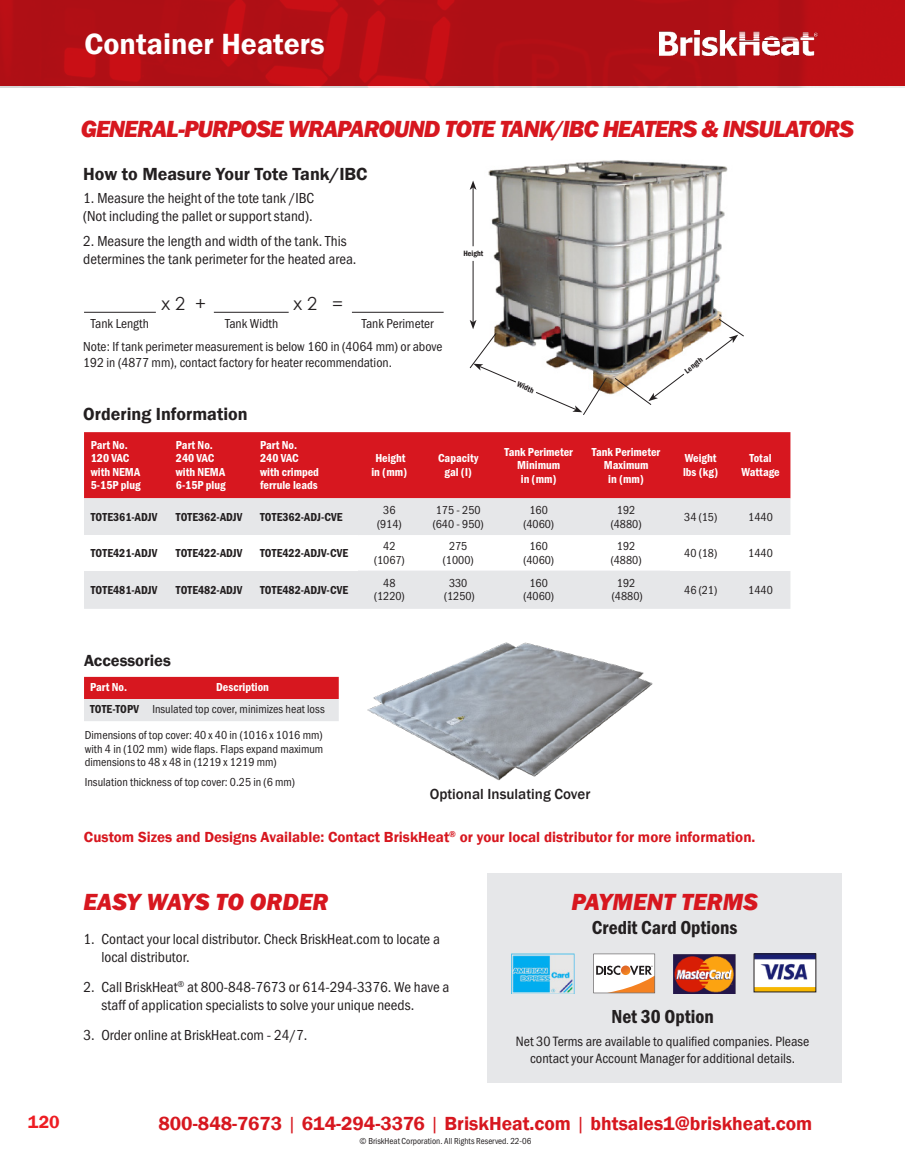
<style>
.page{position:relative;width:905px;height:1175px;background:#fff}
.page>*{position:absolute;margin:0;border:0;box-sizing:border-box;transform-origin:0 0}
.t1{font:600 30px "Franklin Gothic";color:#fff}
.CH{font:italic 800 24px "Franklin Gothic";letter-spacing:-.04em;color:#d7171f}
.CH-2{font:italic 800 24px "Franklin Gothic";color:#d7171f}
.t2{font:600 19.5px "Franklin Gothic";color:#d7171f}
.CH-3{font:19.5px "Franklin Gothic URW Con Dem";color:#231f20}
.Header_1{font:600 18px "Franklin Gothic";color:#231f20}
.t3{font:18px "Century Gothic";color:#231f20}
.t4{font:600 18px "Franklin Gothic";color:#ee1d23}
.Header_2{font:600 16.5px "Franklin Gothic";color:#231f20}
.t5{font:15px/18px "Franklin Gothic URW Cond";color:#231f20}
.t6{font:600 15px "Franklin Gothic";color:#d7171f}
.t7{font:500 15px "Franklin Gothic";color:#231f20}
.t8{font:14.1px/16.8px "Franklin Gothic URW Cond";color:#231f20;text-align:center}
.t9{font:13.5px/16.5px "Franklin Gothic URW Cond";color:#231f20}
.t10{font:12px/13.5px "Franklin Gothic URW Cond";color:#231f20;text-align:center}
.t11{font:12px/13.5px "Franklin Gothic URW Con Dem";color:#fff;text-align:center}
.t12{font:12px "Franklin Gothic URW Con Dem";color:#231f20}
.t13{font:9px "Franklin Gothic URW Cond";color:#231f20}
.t14{font:600 condensed 7.95px "Franklin Gothic";color:#231f20}
.s1{font-weight:400}
</style>
<div class="page">
<img style="left:0;top:0;width:904px;height:87px">
<img style="left:659px;top:30px;width:159px;height:26px">
<svg style="left:84px;top:677px;width:255px;height:44px;background:#de7f84"></svg>
<hr style="left:84px;top:312px;width:72px;height:1px;background:#231f20">
<hr style="left:214px;top:312px;width:75px;height:1px;background:#231f20">
<hr style="left:352px;top:312px;width:91px;height:1px;background:#231f20">
<img style="left:488px;top:160px;width:240px;height:235px">
<hr style="left:473px;top:187px;width:1px;height:59px;background:#231f20">
<svg style="left:469px;top:180px;width:7px;height:10px"></svg>
<hr style="left:473px;top:261px;width:1px;height:61px;background:#231f20">
<svg style="left:469px;top:320px;width:47px;height:63px"></svg>
<svg style="left:535px;top:377px;width:72px;height:38px"></svg>
<svg style="left:614px;top:373px;width:70px;height:32px"></svg>
<svg style="left:704px;top:318px;width:40px;height:42px"></svg>
<img style="left:367px;top:642px;width:286px;height:139px">
<div style="left:84px;top:432px;width:706px;height:66px;background:#d7171f"></div>
<div style="left:84px;top:498px;width:706px;height:111px;background:#e6e7e9"></div>
<div style="left:84px;top:535px;width:85px;height:35px;background:#fff"></div>
<div style="left:169px;top:535px;width:84px;height:35px;background:#fff"></div>
<div style="left:253px;top:535px;width:105px;height:35px;background:#fff"></div>
<svg style="left:358px;top:535px;width:312px;height:35px"></svg>
<div style="left:670px;top:535px;width:60px;height:35px;background:#fff"></div>
<div style="left:730px;top:535px;width:60px;height:35px;background:#fff"></div>
<div style="left:487px;top:872px;width:355px;height:210px;background:#e6e7e9"></div>
<svg style="left:593px;top:953px;width:62px;height:40px;background:#e2d0c2"></svg>
<img style="left:511px;top:953px;width:63px;height:40px">
<img style="left:673px;top:954px;width:62px;height:39px">
<img style="left:755px;top:955px;width:59px;height:35px">
<div style="left:753px;top:953px;width:63px;height:39px;border:1px solid #231f20"></div>
<h1 class="t1" style="left:85px;top:26px;width:241px">Container Heaters</h1>
<p class="t4" style="left:28px;top:1111px;width:33px">120</p>
<p class="CH" style="left:81px;top:113px;width:774px">GENERAL-PURPOSE WRAPAROUND TOTE TANK/IBC HEATERS &amp; INSULATORS</p>
<p class="Header_1" style="left:83px;top:163px;width:286px">How to Measure Your Tote Tank/IBC</p>
<p class="t5" style="left:83px;top:188px;width:232px">1. Measure the height of the tote tank /IBC (Not including the pallet or support stand).</p>
<p class="t5" style="left:83px;top:231px;width:274px">2. Measure the length and width of the tank. This determines the tank perimeter for the heated area.</p>
<p class="t3" style="left:161px;top:291px;width:46px">x 2 +</p>
<p class="t3" style="left:293px;top:291px;width:51px">x 2 =</p>
<p class="t9" style="left:362px;top:315px;width:73px">Tank Perimeter</p>
<p class="t9" style="left:83px;top:337px;width:360px">Note: If tank perimeter measurement is below 160 in (4064 mm) or above<br>192 in (4877 mm), contact factory for heater recommendation.</p>
<p class="t9" style="left:91px;top:315px;width:60px">Tank Length</p>
<p class="t9" style="left:225px;top:315px;width:55px">Tank Width</p>
<p class="Header_1" style="left:83px;top:402px;width:166px">Ordering Information</p>
<p class="t14" style="left:463px;top:248px;width:21px">Height</p>
<p class="t11" style="left:91px;top:438px;width:39px">Part No.</p>
<p class="t11" style="left:91px;top:451px;width:40px">120 VAC</p>
<p class="t11" style="left:91px;top:465px;width:51px">with NEMA</p>
<p class="t11" style="left:91px;top:478px;width:51px">5-15P plug</p>
<p class="t11" style="left:176px;top:438px;width:39px">Part No.</p>
<p class="t11" style="left:176px;top:451px;width:40px">240 VAC</p>
<p class="t11" style="left:176px;top:465px;width:51px">with NEMA</p>
<p class="t11" style="left:176px;top:478px;width:51px">6-15P plug</p>
<p class="t11" style="left:260px;top:438px;width:39px">Part No.</p>
<p class="t11" style="left:260px;top:451px;width:60px;text-align:left">240 VAC with crimped</p>
<p class="t11" style="left:260px;top:478px;width:59px">ferrule leads</p>
<p class="t11" style="left:375px;top:451px;width:32px">Height</p>
<p class="t11" style="left:371px;top:465px;width:37px">in (mm)</p>
<p class="t11" style="left:438px;top:451px;width:42px">Capacity</p>
<p class="t11" style="left:444px;top:465px;width:29px">gal (l)</p>
<p class="t14" style="left:520px;top:379px;width:19px;rotate:24deg">Width</p>
<p class="t11" style="left:504px;top:444px;width:70px">Tank Perimeter<br>Minimum</p>
<p class="t11" style="left:521px;top:471px;width:37px">in (mm)</p>
<p class="t11" style="left:592px;top:444px;width:70px">Tank Perimeter<br>Maximum</p>
<p class="t11" style="left:608px;top:471px;width:37px">in (mm)</p>
<p class="t14" style="left:682px;top:367px;width:22px;rotate:-37deg">Length</p>
<p class="t11" style="left:684px;top:451px;width:33px">Weight</p>
<p class="t11" style="left:683px;top:465px;width:37px">lbs (kg)</p>
<p class="t11" style="left:749px;top:451px;width:24px">Total</p>
<p class="t11" style="left:741px;top:465px;width:40px">Wattage</p>
<p class="t12" style="left:91px;top:509px;width:68px">TOTE361-ADJV</p>
<p class="t12" style="left:176px;top:509px;width:68px">TOTE362-ADJV</p>
<p class="t12" style="left:260px;top:509px;width:84px">TOTE362-ADJ-CVE</p>
<p class="t10" style="left:377px;top:502px;width:26px">36 (914)</p>
<p class="t10" style="left:433px;top:502px;width:52px;text-align:left">175 - 250 (640 - 950)</p>
<p class="t10" style="left:523px;top:502px;width:32px">160 (4060)</p>
<p class="t10" style="left:610px;top:502px;width:32px">192 (4880)</p>
<p class="t10" style="left:684px;top:509px;width:34px">34 (15)</p>
<p class="t10" style="left:748px;top:509px;width:26px">1440</p>
<p class="t12" style="left:91px;top:545px;width:68px">TOTE421-ADJV</p>
<p class="t12" style="left:176px;top:545px;width:68px">TOTE422-ADJV</p>
<p class="t12" style="left:260px;top:545px;width:90px">TOTE422-ADJV-CVE</p>
<p class="t10" style="left:374px;top:538px;width:32px">42 (1067)</p>
<p class="t10" style="left:443px;top:538px;width:32px">275 (1000)</p>
<p class="t10" style="left:523px;top:538px;width:32px">160 (4060)</p>
<p class="t10" style="left:610px;top:538px;width:32px">192 (4880)</p>
<p class="t10" style="left:684px;top:545px;width:34px">40 (18)</p>
<p class="t10" style="left:748px;top:545px;width:26px">1440</p>
<p class="t12" style="left:91px;top:581px;width:68px">TOTE481-ADJV</p>
<p class="t12" style="left:176px;top:581px;width:68px">TOTE482-ADJV</p>
<p class="t12" style="left:260px;top:581px;width:90px">TOTE482-ADJV-CVE</p>
<p class="t10" style="left:374px;top:575px;width:32px">48 (1220)</p>
<p class="t10" style="left:444px;top:575px;width:32px">330 (1250)</p>
<p class="t10" style="left:523px;top:575px;width:32px">160 (4060)</p>
<p class="t10" style="left:612px;top:575px;width:32px">192 (4880)</p>
<p class="t10" style="left:684px;top:582px;width:34px">46 (21)</p>
<p class="t10" style="left:748px;top:582px;width:26px">1440</p>
<p class="Header_2" style="left:84px;top:650px;width:88px">Accessories</p>
<p class="t11" style="left:90px;top:679px;width:39px">Part No.</p>
<p class="t11" style="left:216px;top:679px;width:54px">Description</p>
<p class="t12" style="left:90px;top:701px;width:50px">TOTE-TOPV</p>
<p class="t10" style="left:152px;top:701px;width:174px">Insulated top cover, minimizes heat loss</p>
<p class="t10" style="left:85px;top:727px;width:240px;text-align:justify">Dimensions of top cover: 40 x 40 in (1016 x 1016 mm) with 4 in (102 mm) wide flaps. Flaps expand maximum dimensions to 48 x 48 in (1219 x 1219 mm)</p>
<p class="t10" style="left:85px;top:774px;width:211px">Insulation thickness of top cover: 0.25 in (6 mm)</p>
<p class="t7" style="left:429px;top:785px;width:162px">Optional Insulating Cover</p>
<p class="t6" style="left:84px;top:828px;width:673px">Custom Sizes and Designs Available: Contact BriskHeat<sup>®</sup> or your local distributor for more information.</p>
<p class="CH-2" style="left:83px;top:886px;width:247px">EASY WAYS TO ORDER</p>
<p class="t5" style="left:101px;top:929px;width:340px;text-indent:-18px">1. Contact your local distributor. Check BriskHeat.com to locate a local distributor.</p>
<p class="t5" style="left:101px;top:977px;width:349px;text-indent:-18px">2. Call BriskHeat<sup>®</sup> at 800-848-7673 or 614-294-3376. We have a staff of application specialists to solve your unique needs.</p>
<p class="t5" style="left:83px;top:1025px;width:225px">3. Order online at BriskHeat.com - 24/7.</p>
<p class="CH-2" style="left:571px;top:886px;width:188px">PAYMENT TERMS</p>
<p class="CH-3" style="left:592px;top:914px;width:147px">Credit Card Options</p>
<p class="CH-3" style="left:611px;top:1003px;width:104px">Net 30 Option</p>
<p class="t8" style="left:516px;top:1032px;width:295px">Net 30 Terms are available to qualified companies. Please contact your Account Manager for additional details.</p>
<h3 class="t2" style="left:158px;top:1111px;width:655px">800-848-7673 <span class="s1">|</span> 614-294-3376 <span class="s1">|</span> BriskHeat.com <span class="s1">|</span> bhtsales1@briskheat.com</h3>
<p class="t13" style="left:359px;top:1134px;width:173px">© BriskHeat Corporation. All Rights Reserved. 22-06</p>
</div>
